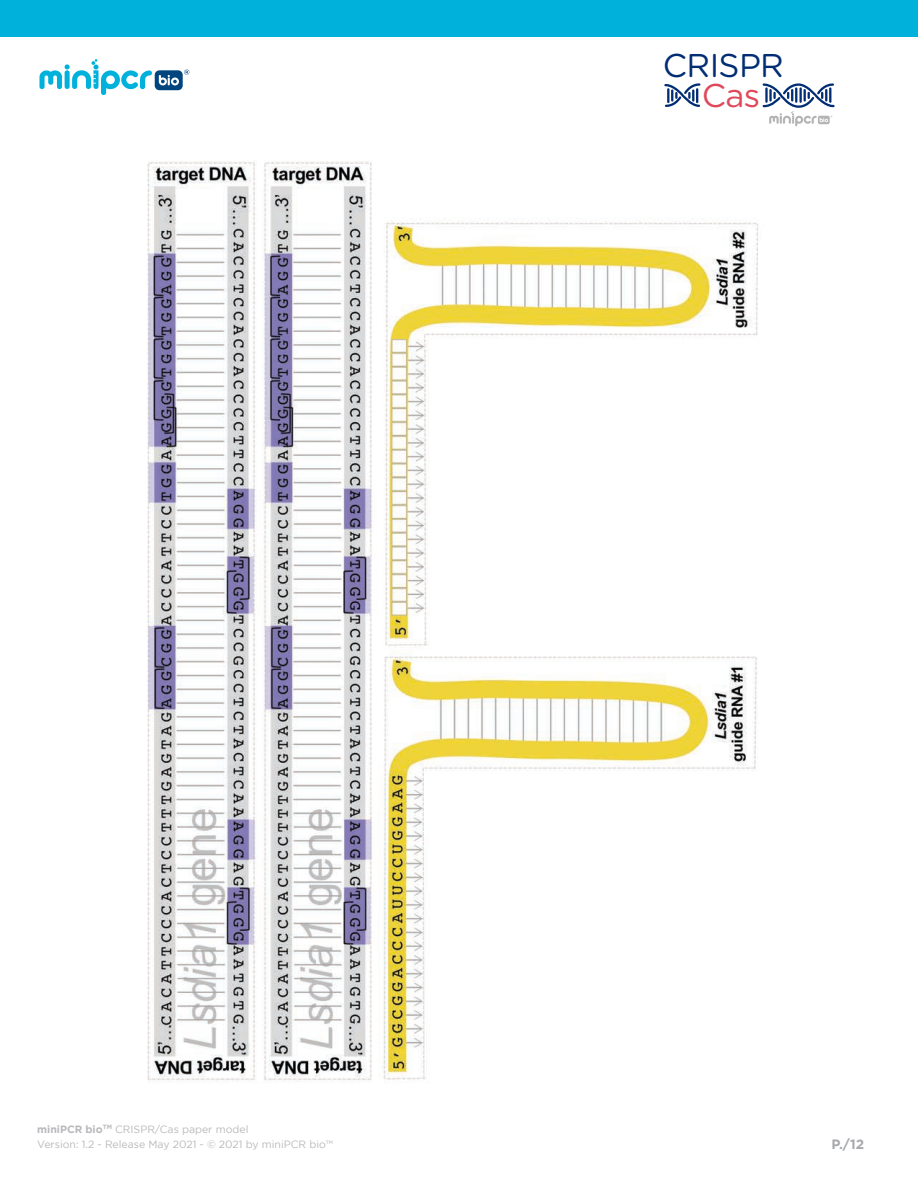
<style>
.page{position:relative;width:918px;height:1188px;background:#fff}
.page>*{position:absolute;margin:0;border:0;box-sizing:border-box;transform-origin:0 0}
.t1{font:32.85px "Gotham Rounded";letter-spacing:-.02em;color:#002d73}
.t2{font:32.85px "Gotham Rounded";color:#df485b}
.t3{font:700 13.5px "AMP Gotham";color:#a8a9ad}
.t4{font:10.5px/15.1px "AMP Gotham";color:#b8b9bc}
.s1{font-weight:700}
</style>
<div class="page">
<div style="left:0;top:0;width:918px;height:36px;background:#00b1dc"></div>
<svg style="left:39px;top:59px;width:150px;height:36px"></svg>
<svg style="left:664px;top:83px;width:37px;height:24px"></svg>
<svg style="left:762px;top:83px;width:73px;height:43px"></svg>
<img style="left:147px;top:161px;width:611px;height:921px">
<h1 class="t1" style="left:663px;top:43px;width:123px">CRISPR</h1>
<h1 class="t2" style="left:702px;top:73px;width:60px">Cas</h1>
<p class="t4" style="left:37px;top:1122px;width:297px"><span class="s1">miniPCR bio</span><sup>TM</sup> CRISPR/Cas paper model<br>Version: 1.2 - Release May 2021 - © 2021 by miniPCR bio™</p>
<p class="t3" style="left:831px;top:1136px;width:34px">P./12</p>
</div>
